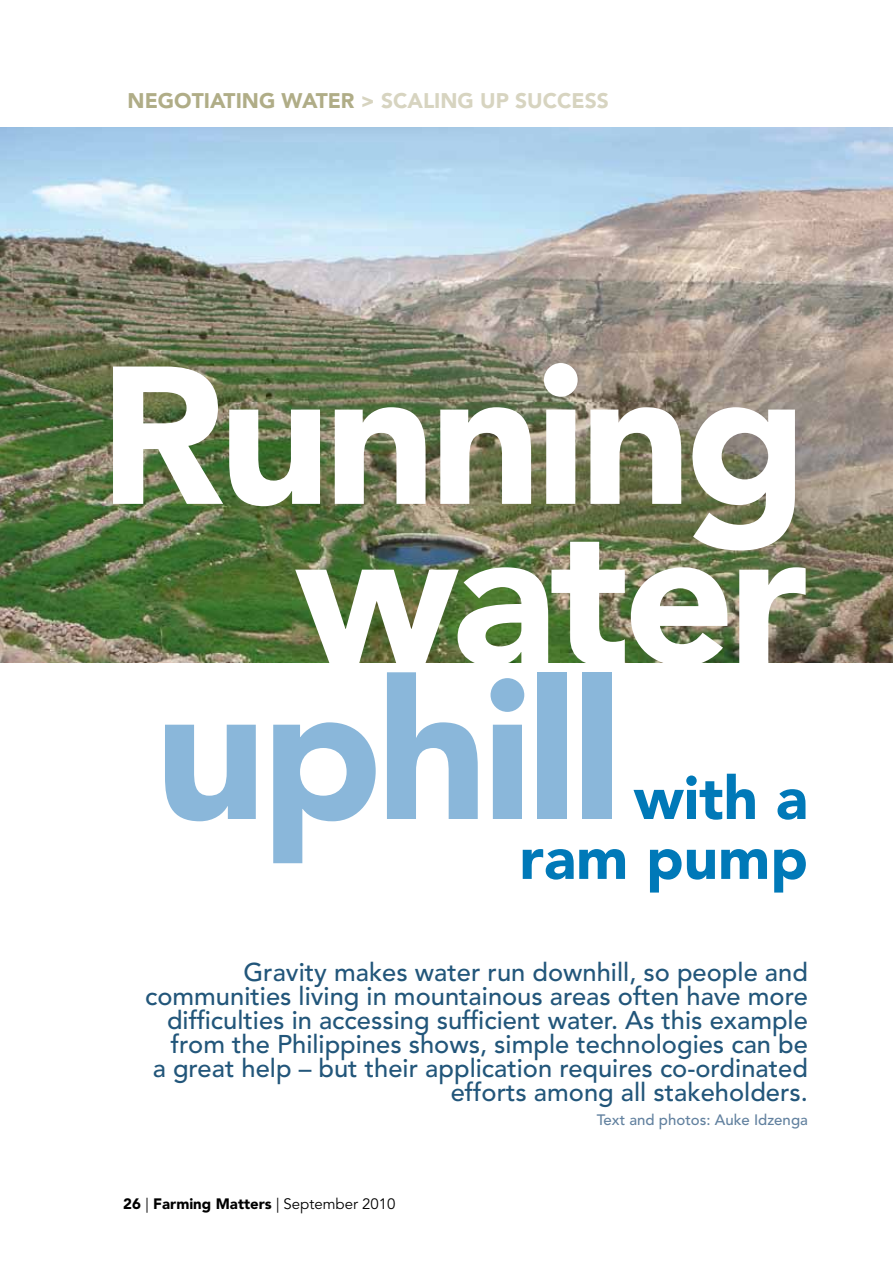
<style>
.page{position:relative;width:893px;height:1263px;background:#fff}
.page>*{position:absolute;margin:0;border:0;box-sizing:border-box;transform-origin:0 0}
.t1{font:900 193.95px/160.1px "Avenir LT Std";letter-spacing:-.03em;color:#fff;text-align:right}
.t2{font:900 193.95px "Avenir LT Std";letter-spacing:-.03em;color:#8ab7da}
.t3{font:900 59.85px/59.8px "Avenir LT Std";color:#0079b8;text-align:right}
.t4{font:500 25.5px/24px "Avenir LT Std";color:#22567a;text-align:right}
.t5{font:900 21px "Avenir LT Std";color:#d7d4c0}
.t6{font:900 21px "Avenir LT Std";color:#b0ad87}
.t7{font:900 15px "Avenir LT Std";color:#000}
.t8{font:500 15px "Avenir LT Std";color:#62819f}
.s1{font-weight:400}
</style>
<div class="page">
<img style="left:0;top:128px;width:893px;height:535px">
<p class="t6" style="left:128px;top:88px;width:15px">negotiating</p>
<p class="t6" style="left:282px;top:88px;width:16px">water</p>
<p class="t5" style="left:361px;top:88px;width:250px">&gt; SCALING UP SUCCESS</p>
<h1 class="t1" style="left:99px;top:356px;width:710px">Running water</h1>
<h1 class="t2" style="left:155px;top:634px;width:469px">uphill</h1>
<h2 class="t3" style="left:520px;top:768px;width:290px">with a ram pump</h2>
<p class="t4" style="left:145px;top:961px;width:664px">Gravity makes water run downhill, so people and communities living in mountainous areas often have more difficulties in accessing sufficient water. As this example from the Philippines shows, simple technologies can be<br>a great help – but their application requires co-ordinated efforts among all stakeholders.</p>
<p class="t8" style="left:597px;top:1111px;width:213px">Text and photos: Auke Idzenga</p>
<p class="t7" style="left:123px;top:1195px;width:274px">26 <span class="s1">|</span> Farming Matters <span class="s1">| September 2010</span></p>
</div>
